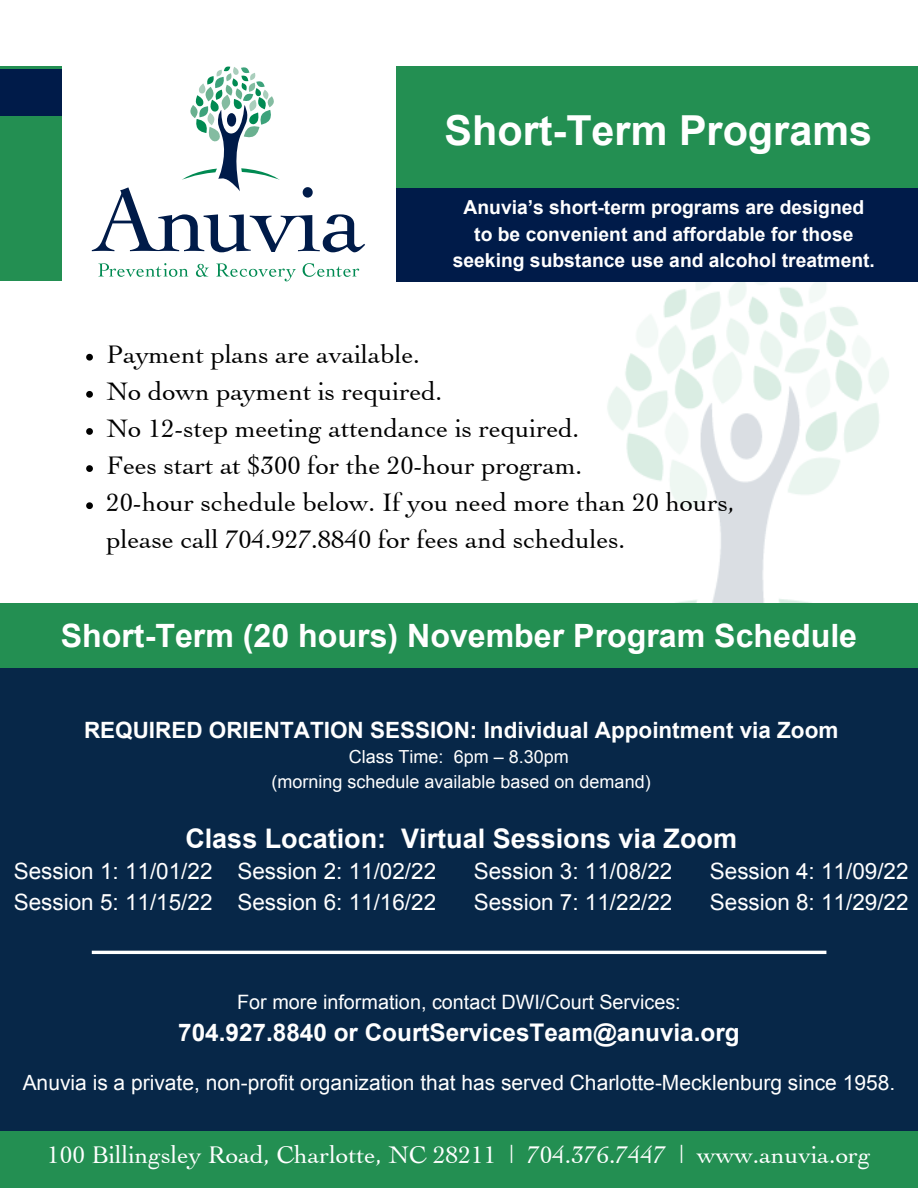
<style>
.page{position:relative;width:918px;height:1188px;background:#fff}
.page>*{position:absolute;margin:0;border:0;box-sizing:border-box;transform-origin:0 0}
.t1{font:700 41.4px "Arial";color:#fff}
.t2{font:700 32.1px "Arial";color:#fff}
.t3{font:700 27px "Arial";color:#fff}
.t4{font:26.55px/37.2px "Cochin";color:#000}
.t5{font:25.35px "Cochin";color:#fff}
.t6{font:700 24.3px "Arial";color:#fff}
.t7{font:22.5px "Arial";color:#fff}
.t8{font:700 22.5px "Arial";color:#fff}
.t9{font:21px "Arial";color:#fff}
.t10{font:19.8px "Arial";color:#fff}
.t11{font:700 19.35px/26.5px "Arial";color:#fff;text-align:center}
.t12{font:18px/24.8px "Arial";color:#fff;text-align:center}
</style>
<div class="page">
<svg style="left:92px;top:67px;width:273px;height:185px"></svg>
<svg style="left:98px;top:263px;width:90px;height:14px"></svg>
<svg style="left:196px;top:264px;width:13px;height:13px"></svg>
<svg style="left:216px;top:263px;width:80px;height:18px"></svg>
<svg style="left:302px;top:263px;width:57px;height:14px"></svg>
<div style="left:396px;top:67px;width:522px;height:214px;background:#238f52"></div>
<img style="left:544px;top:282px;width:374px;height:322px">
<div style="left:396px;top:188px;width:522px;height:94px;background:#001b49"></div>
<div style="left:0;top:67px;width:62px;height:214px;background:#238f52"></div>
<div style="left:0;top:69px;width:62px;height:46px;background:#001b49"></div>
<div style="left:0;top:1124px;width:918px;height:64px;background:#238f52"></div>
<svg style="left:86px;top:354px;width:7px;height:7px"></svg>
<svg style="left:86px;top:391px;width:7px;height:7px"></svg>
<svg style="left:86px;top:428px;width:7px;height:7px"></svg>
<svg style="left:86px;top:465px;width:7px;height:7px"></svg>
<svg style="left:86px;top:502px;width:7px;height:7px"></svg>
<div style="left:0;top:642px;width:918px;height:489px;background:#072748"></div>
<div style="left:0;top:604px;width:918px;height:64px;background:#238f52"></div>
<hr style="left:92px;top:951px;width:734px;height:3px;background:#fff">
<h1 class="t1" style="left:445px;top:107px;width:429px">Short-Term Programs</h1>
<p class="t11" style="left:453px;top:194px;width:424px">Anuvia’s short-term programs are designed to be convenient and affordable for those seeking substance use and alcohol treatment.</p>
<p class="t4" style="left:107px;top:338px;width:630px">Payment plans are available.<br>No down payment is required.<br>No 12-step meeting attendance is required.<br>Fees start at $300 for the 20-hour program.<br>20-hour schedule below. If you need more than 20 hours, please call 704.927.8840 for fees and schedules.</p>
<p class="t2" style="left:61px;top:618px;width:798px">Short-Term (20 hours) November Program Schedule</p>
<p class="t8" style="left:84px;top:717px;width:756px">REQUIRED ORIENTATION SESSION: Individual Appointment via Zoom</p>
<p class="t12" style="left:272px;top:745px;width:381px">Class Time: 6pm – 8.30pm<br>(morning schedule available based on demand)</p>
<p class="t3" style="left:185px;top:823px;width:553px">Class Location: Virtual Sessions via Zoom</p>
<p class="t7" style="left:14px;top:859px;width:424px">Session 1: 11/01/22 Session 2: 11/02/22</p>
<p class="t7" style="left:474px;top:859px;width:200px">Session 3: 11/08/22</p>
<p class="t7" style="left:710px;top:859px;width:200px">Session 4: 11/09/22</p>
<p class="t7" style="left:14px;top:889px;width:424px">Session 5: 11/15/22 Session 6: 11/16/22</p>
<p class="t7" style="left:474px;top:889px;width:200px">Session 7: 11/22/22</p>
<p class="t7" style="left:710px;top:889px;width:200px">Session 8: 11/29/22</p>
<p class="t10" style="left:237px;top:991px;width:445px">For more information, contact DWI/Court Services:</p>
<p class="t6" style="left:178px;top:1019px;width:563px">704.927.8840 or CourtServicesTeam@anuvia.org</p>
<p class="t9" style="left:23px;top:1071px;width:874px">Anuvia is a private, non-profit organization that has served Charlotte-Mecklenburg since 1958.</p>
<p class="t5" style="left:47px;top:1145px;width:825px">100 Billingsley Road, Charlotte, NC 28211 | 704.376.7447 | www.anuvia.org</p>
</div>
